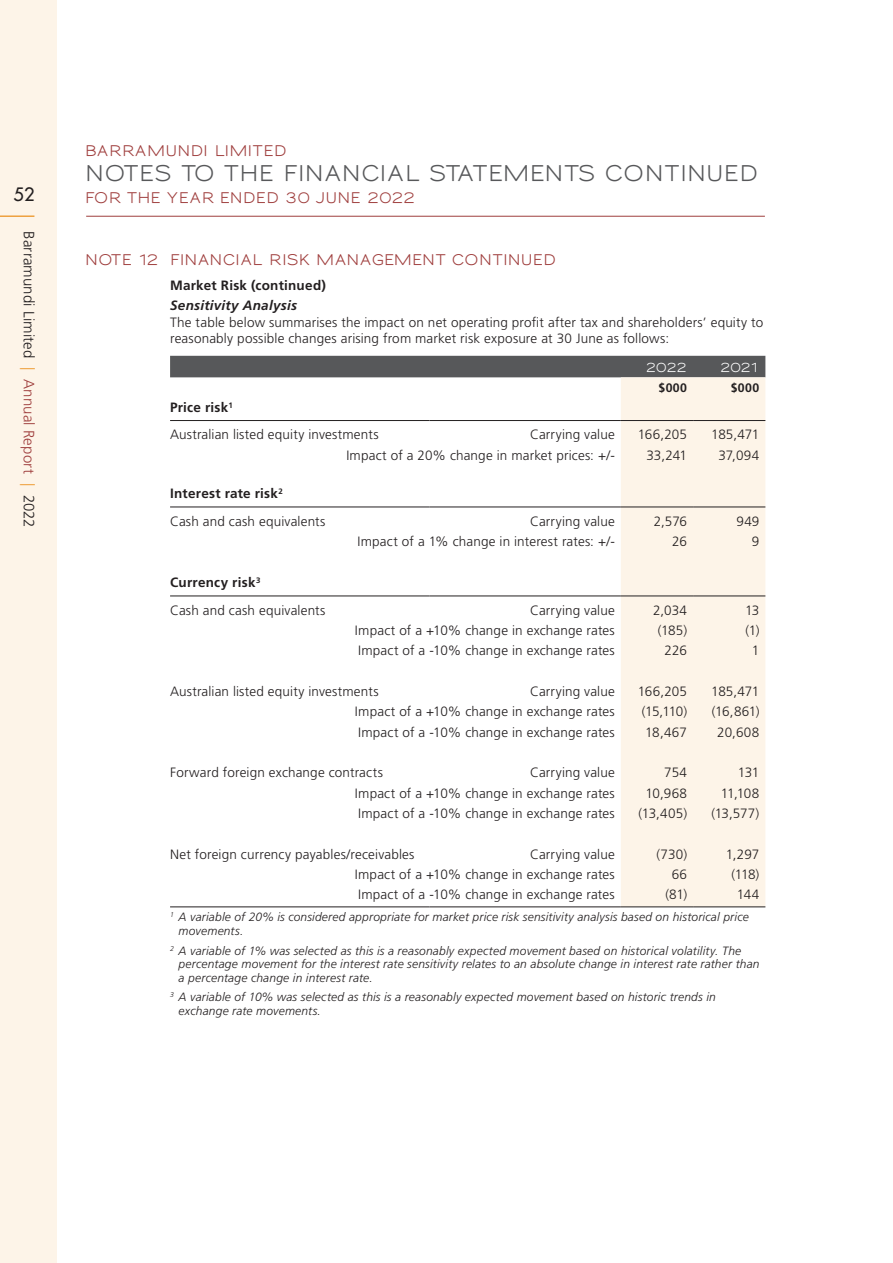
<style>
.page{position:relative;width:893px;height:1263px;background:#fff}
.page>*{position:absolute;margin:0;border:0;box-sizing:border-box;transform-origin:0 0}
.t1{font:700 21px "Sansumi";letter-spacing:.005em;color:#57585a}
.t2{font:500 18px "Futura Std";color:#231f20}
.t3{font:300 15px "Frutiger LT Std";letter-spacing:.005em;color:#231f20}
.t4{font:700 14.25px "Sansumi";letter-spacing:.05em;color:#9f3e3d}
.t5{font:700 14.25px "Sansumi";letter-spacing:.005em;color:#9f3e3d}
.t6{font:700 14.25px "Sansumi";letter-spacing:.025em;color:#9f3e3d}
.t7{font:300 13.5px/27.2px "Frutiger LT Std";letter-spacing:.01em;color:#231f20}
.t8{font:700 13.5px "Frutiger LT Std";letter-spacing:.02em;color:#231f20}
.t9{font:italic 700 13.5px "Frutiger LT Std";letter-spacing:.015em;color:#231f20}
.t10{font:700 12.3px "Sansumi";letter-spacing:-.02em;color:#fff}
.t11{font:700 12.3px "Frutiger LT Std";letter-spacing:.04em;color:#231f20}
.t12{font:italic 300 12px/13.5px "Frutiger LT Std";letter-spacing:.015em;color:#231f20}
.s1{color:#eea13f}
.s2{color:#9f3e3d}
.s3{font-weight:700}
</style>
<div class="page">
<div style="left:170px;top:356px;width:595px;height:21px;background:#57585a"></div>
<div style="left:621px;top:377px;width:144px;height:529px;background:#fdf4e8"></div>
<hr style="left:170px;top:420px;width:259px;height:1px;background:#231f20">
<hr style="left:429px;top:420px;width:192px;height:1px;background:#231f20">
<hr style="left:621px;top:420px;width:72px;height:1px;background:#231f20">
<hr style="left:693px;top:420px;width:72px;height:1px;background:#231f20">
<hr style="left:170px;top:507px;width:259px;height:1px;background:#231f20">
<hr style="left:429px;top:507px;width:192px;height:1px;background:#231f20">
<hr style="left:621px;top:507px;width:72px;height:1px;background:#231f20">
<hr style="left:693px;top:507px;width:72px;height:1px;background:#231f20">
<hr style="left:170px;top:596px;width:259px;height:1px;background:#231f20">
<hr style="left:429px;top:596px;width:192px;height:1px;background:#231f20">
<hr style="left:621px;top:596px;width:72px;height:1px;background:#231f20">
<hr style="left:693px;top:596px;width:72px;height:1px;background:#231f20">
<hr style="left:170px;top:906px;width:259px;height:1px;background:#231f20">
<hr style="left:429px;top:906px;width:192px;height:1px;background:#231f20">
<hr style="left:621px;top:906px;width:72px;height:1px;background:#231f20">
<hr style="left:693px;top:906px;width:72px;height:1px;background:#231f20">
<hr style="left:86px;top:216px;width:679px;height:1px;background:#9f3e3d">
<div style="left:0;top:0;width:57px;height:1263px;background:#fdf4e8"></div>
<hr style="left:0;top:215px;width:34px;height:2px;background:#eea13f">
<p class="t6" style="left:85px;top:143px;width:202px">BARR AMUNDI LIMITED</p>
<h1 class="t1" style="left:85px;top:162px;width:674px">NOTES TO THE FINANCIAL STATEMENTS CONTINUED</h1>
<h2 class="t2" style="left:14px;top:183px;width:22px">52</h2>
<p class="t5" style="left:85px;top:189px;width:332px">FOR THE YEAR ENDED 30 JUNE 2022</p>
<p class="t3" style="left:38px;top:231px;width:298px;rotate:90deg">Barramundi Limited <span class="s1">|</span> <span class="s2">Annual Report</span> <span class="s1">|</span> 2022</p>
<p class="t4" style="left:85px;top:251px;width:472px">NOTE 12 FINANCIAL RISK MANAGEMENT CONTINUED</p>
<p class="t8" style="left:170px;top:277px;width:158px">Market Risk (continued)</p>
<p class="t9" style="left:170px;top:298px;width:128px">Sensitivity Analysis</p>
<p class="t7" style="left:170px;top:314px;width:595px;line-height:16.5px">The table below summarises the impact on net operating profit after tax and shareholders’ equity to reasonably possible changes arising from market risk exposure at 30 June as follows:</p>
<p class="t10" style="left:646px;top:361px;width:43px">2022</p>
<p class="t10" style="left:720px;top:361px;width:41px">2021</p>
<p class="t11" style="left:659px;top:380px;width:30px">$000</p>
<p class="t11" style="left:731px;top:380px;width:30px">$000</p>
<p class="t7" style="left:170px;top:394px;width:210px"><span class="s3">Price risk</span><sup>1<br></sup>Australian listed equity investments</p>
<p class="t7" style="left:530px;top:421px;width:86px">Carrying value</p>
<p class="t7" style="left:638px;top:421px;width:51px">166,205</p>
<p class="t7" style="left:711px;top:421px;width:50px">185,471</p>
<p class="t7" style="left:346px;top:441px;width:270px">Impact of a 20% change in market prices: +/-</p>
<p class="t7" style="left:646px;top:441px;width:42px">33,241</p>
<p class="t7" style="left:718px;top:441px;width:42px">37,094</p>
<p class="t7" style="left:170px;top:480px;width:157px"><span class="s3">Interest rate risk</span><sup>2<br></sup>Cash and cash equivalents</p>
<p class="t7" style="left:530px;top:507px;width:86px">Carrying value</p>
<p class="t7" style="left:654px;top:507px;width:35px">2,576</p>
<p class="t7" style="left:736px;top:507px;width:25px">949</p>
<p class="t7" style="left:357px;top:528px;width:259px">Impact of a 1% change in interest rates: +/-</p>
<p class="t7" style="left:672px;top:528px;width:16px">26</p>
<p class="t7" style="left:752px;top:528px;width:9px">9</p>
<p class="t7" style="left:170px;top:569px;width:157px"><span class="s3">Currency risk</span><sup>3<br></sup>Cash and cash equivalents</p>
<p class="t7" style="left:530px;top:596px;width:86px">Carrying value</p>
<p class="t7" style="left:653px;top:596px;width:36px">2,034</p>
<p class="t7" style="left:745px;top:596px;width:16px">13</p>
<p class="t7" style="left:355px;top:617px;width:261px">Impact of a +10% change in exchange rates</p>
<p class="t7" style="left:658px;top:617px;width:31px">(185)</p>
<p class="t7" style="left:746px;top:617px;width:15px">(1)</p>
<p class="t7" style="left:358px;top:637px;width:258px">Impact of a -10% change in exchange rates</p>
<p class="t7" style="left:665px;top:637px;width:24px">226</p>
<p class="t7" style="left:752px;top:637px;width:9px">1</p>
<p class="t7" style="left:170px;top:678px;width:210px">Australian listed equity investments</p>
<p class="t7" style="left:530px;top:678px;width:86px">Carrying value</p>
<p class="t7" style="left:638px;top:678px;width:51px">166,205</p>
<p class="t7" style="left:711px;top:678px;width:50px">185,471</p>
<p class="t7" style="left:355px;top:698px;width:261px">Impact of a +10% change in exchange rates</p>
<p class="t7" style="left:642px;top:698px;width:47px">(15,110)</p>
<p class="t7" style="left:712px;top:698px;width:49px">(16,861)</p>
<p class="t7" style="left:358px;top:718px;width:258px">Impact of a -10% change in exchange rates</p>
<p class="t7" style="left:645px;top:718px;width:43px">18,467</p>
<p class="t7" style="left:717px;top:718px;width:44px">20,608</p>
<p class="t7" style="left:170px;top:759px;width:214px">Forward foreign exchange contracts</p>
<p class="t7" style="left:530px;top:759px;width:86px">Carrying value</p>
<p class="t7" style="left:664px;top:759px;width:24px">754</p>
<p class="t7" style="left:738px;top:759px;width:23px">131</p>
<p class="t7" style="left:355px;top:779px;width:261px">Impact of a +10% change in exchange rates</p>
<p class="t7" style="left:645px;top:779px;width:43px">10,968</p>
<p class="t7" style="left:721px;top:779px;width:40px">11,108</p>
<p class="t7" style="left:358px;top:800px;width:258px">Impact of a -10% change in exchange rates</p>
<p class="t7" style="left:639px;top:800px;width:50px">(13,405)</p>
<p class="t7" style="left:711px;top:800px;width:49px">(13,577)</p>
<p class="t7" style="left:170px;top:840px;width:246px">Net foreign currency payables/receivables</p>
<p class="t7" style="left:530px;top:840px;width:86px">Carrying value</p>
<p class="t7" style="left:656px;top:840px;width:32px">(730)</p>
<p class="t7" style="left:726px;top:840px;width:35px">1,297</p>
<p class="t7" style="left:355px;top:861px;width:261px">Impact of a +10% change in exchange rates</p>
<p class="t7" style="left:672px;top:861px;width:17px">66</p>
<p class="t7" style="left:731px;top:861px;width:29px">(118)</p>
<p class="t7" style="left:358px;top:881px;width:258px">Impact of a -10% change in exchange rates</p>
<p class="t7" style="left:665px;top:881px;width:23px">(81)</p>
<p class="t7" style="left:737px;top:881px;width:24px">144</p>
<p class="t12" style="left:179px;top:910px;width:572px;text-indent:-9px"><sup>1</sup> A variable of 20% is considered appropriate for market price risk sensitivity analysis based on historical price movements.</p>
<p class="t12" style="left:179px;top:944px;width:582px;text-indent:-9px"><sup>2</sup> A variable of 1% was selected as this is a reasonably expected movement based on historical volatility. The percentage movement for the interest rate sensitivity relates to an absolute change in interest rate rather than a percentage change in interest rate.</p>
<p class="t12" style="left:179px;top:991px;width:539px;text-indent:-9px"><sup>3</sup> A variable of 10% was selected as this is a reasonably expected movement based on historic trends in exchange rate movements.</p>
</div>
